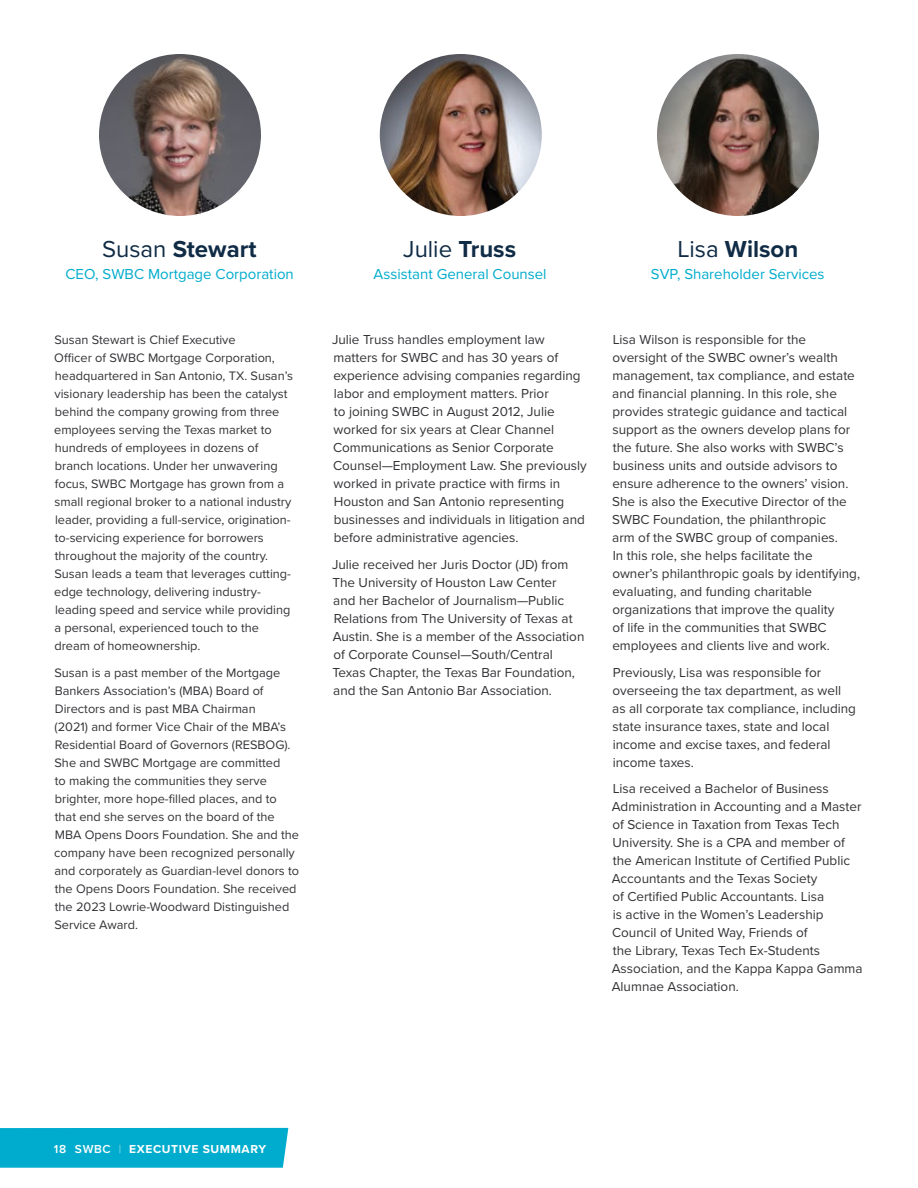
<style>
.page{position:relative;width:918px;height:1188px;background:#fff}
.page>*{position:absolute;margin:0;border:0;box-sizing:border-box;transform-origin:0 0}
.t1{font:700 24px "Proxima Nova";color:#102b45}
.t2{font:24px "Proxima Nova";color:#102b45}
.t3{font:15px "Proxima Nova";color:#00accd}
.t4{font:13.5px/18px "Proxima Nova";color:#333236}
.t5{font:12.75px/18px "Proxima Nova";color:#333236}
.t6{font:700 12px "Proxima Nova";letter-spacing:.05em;color:#fff}
.s1{font-weight:400}
.s2{font-weight:700}
.s3{font-weight:600}
.s4{font-family:"Proxima Nova T";font-weight:100}
</style>
<div class="page">
<div style="left:0;top:1128px;width:288px;height:40px;background:#00accd"></div>
<img style="left:99px;top:54px;width:162px;height:162px;border-radius:81px">
<img style="left:380px;top:54px;width:162px;height:162px;border-radius:81px">
<img style="left:657px;top:54px;width:162px;height:162px;border-radius:81px">
<h1 class="t1" style="left:102px;top:231px;width:156px"><span class="s1">Susan</span> Stewart</h1>
<p class="t3" style="left:65px;top:263px;width:230px">CEO, SWBC Mortgage Corporation</p>
<p class="t5" style="left:54px;top:330px;width:240px">Susan Stewart is Chief Executive<br>Officer of SWBC Mortgage Corporation, headquartered in San Antonio, TX. Susan’s visionary leadership has been the catalyst behind the company growing from three employees serving the Texas market to hundreds of employees in dozens of branch locations. Under her unwavering focus, SWBC Mortgage has grown from a small regional broker to a national industry leader, providing a full-service, origination&shy;to-servicing experience for borrowers throughout the majority of the country.<br>Susan leads a team that leverages cutting&shy;edge technology, delivering industry&shy;leading speed and service while providing a personal, experienced touch to the dream of homeownership.</p>
<p class="t5" style="left:54px;top:663px;width:247px">Susan is a past member of the Mortgage Bankers Association’s (MBA) Board of Directors and is past MBA Chairman<br>(2021) and former Vice Chair of the MBA’s Residential Board of Governors (RESBOG).<br>She and SWBC Mortgage are committed<br>to making the communities they serve brighter, more hope-filled places, and to that end she serves on the board of the MBA Opens Doors Foundation. She and the company have been recognized personally and corporately as Guardian-level donors to the Opens Doors Foundation. She received the 2023 Lowrie-Woodward Distinguished Service Award.</p>
<h1 class="t2" style="left:403px;top:231px;width:114px">Julie <span class="s2">Truss</span></h1>
<p class="t3" style="left:374px;top:263px;width:175px">Assistant General Counsel</p>
<p class="t4" style="left:332px;top:330px;width:256px">Julie Truss handles employment law matters for SWBC and has 30 years of experience advising companies regarding labor and employment matters. Prior<br>to joining SWBC in August 2012, Julie worked for six years at Clear Channel Communications as Senior Corporate Counsel—Employment Law. She previously worked in private practice with firms in Houston and San Antonio representing businesses and individuals in litigation and before administrative agencies.</p>
<p class="t4" style="left:332px;top:555px;width:254px">Julie received her Juris Doctor (JD) from The University of Houston Law Center<br>and her Bachelor of Journalism—Public Relations from The University of Texas at Austin. She is a member of the Association of Corporate Counsel—South/Central Texas Chapter, the Texas Bar Foundation, and the San Antonio Bar Association.</p>
<h1 class="t1" style="left:677px;top:231px;width:122px"><span class="s1">Lisa</span> Wilson</h1>
<p class="t3" style="left:651px;top:263px;width:175px">SVP, Shareholder Services</p>
<p class="t4" style="left:612px;top:330px;width:249px">Lisa Wilson is responsible for the oversight of the SWBC owner’s wealth management, tax compliance, and estate and financial planning. In this role, she provides strategic guidance and tactical support as the owners develop plans for the future. She also works with SWBC’s business units and outside advisors to ensure adherence to the owners’ vision.<br>She is also the Executive Director of the SWBC Foundation, the philanthropic<br>arm of the SWBC group of companies.<br>In this role, she helps facilitate the owner’s philanthropic goals by identifying, evaluating, and funding charitable organizations that improve the quality<br>of life in the communities that SWBC employees and clients live and work.</p>
<p class="t4" style="left:612px;top:663px;width:245px">Previously, Lisa was responsible for overseeing the tax department, as well as all corporate tax compliance, including state insurance taxes, state and local income and excise taxes, and federal income taxes.</p>
<p class="t4" style="left:612px;top:779px;width:252px">Lisa received a Bachelor of Business Administration in Accounting and a Master of Science in Taxation from Texas Tech University. She is a CPA and member of the American Institute of Certified Public Accountants and the Texas Society<br>of Certified Public Accountants. Lisa<br>is active in the Women’s Leadership Council of United Way, Friends of<br>the Library, Texas Tech Ex-Students Association, and the Kappa Kappa Gamma Alumnae Association.</p>
<p class="t6" style="left:54px;top:1140px;width:214px"><span class="s3">18 SWBC</span> <span class="s4">|</span> EXECUTIVE SUMMARY</p>
</div>
